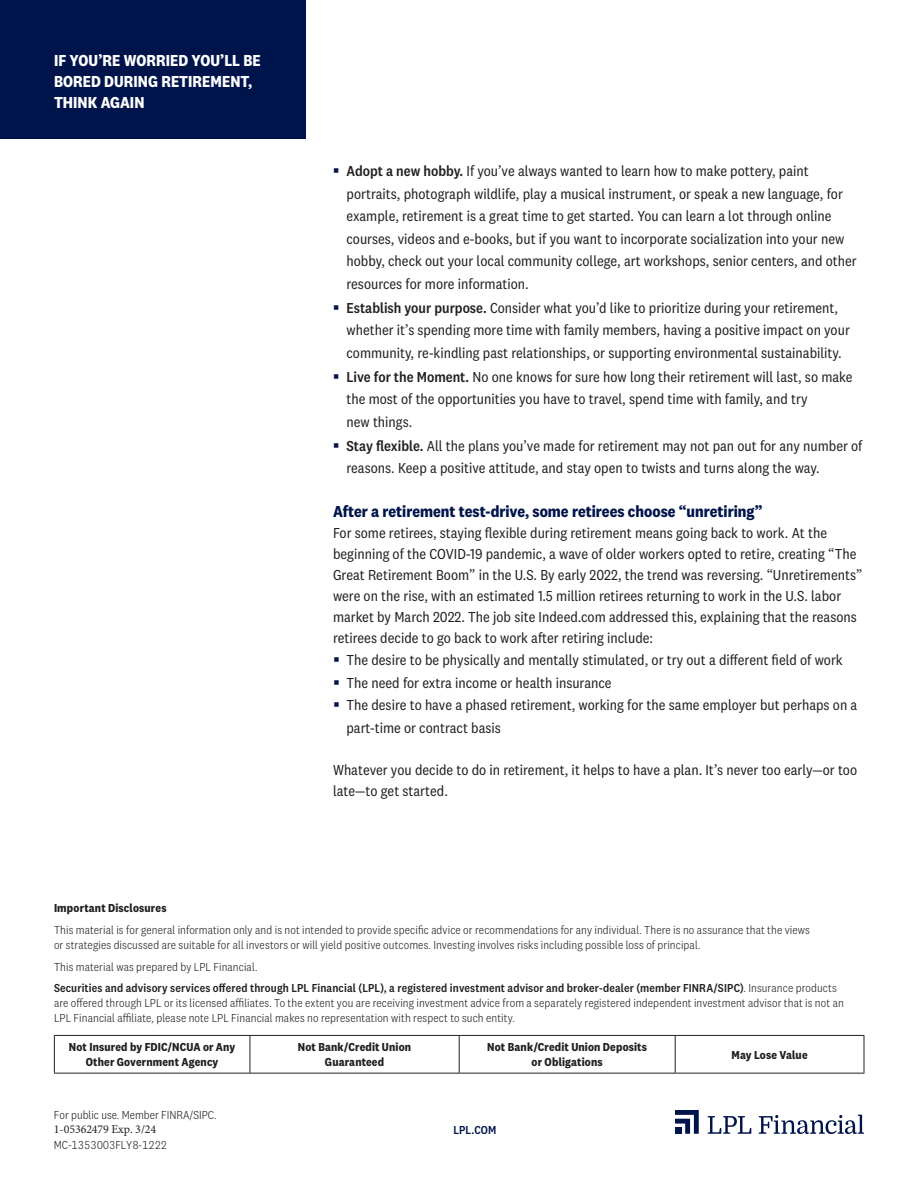
<style>
.page{position:relative;width:918px;height:1188px;background:#fff}
.page>*{position:absolute;margin:0;border:0;box-sizing:border-box;transform-origin:0 0}
.t1{font:700 16.5px "National 2 Narrow";color:#00144c}
.t2{font:700 16.5px/21px "National 2 Narrow";letter-spacing:.005em;color:#fff}
.t3{font:15px/22.5px "National 2 Narrow";color:#231f20}
.t4{font:300 12px/15px "National 2 Narrow";letter-spacing:.01em;color:#231f20}
.t5{font:500 12px/21.8px "National 2 Narrow";letter-spacing:.01em;color:#231f20}
.t6{font:700 12px/15px "National 2 Narrow";letter-spacing:.015em;color:#231f20;text-align:center}
.t7{font:300 12px "National 2 Narrow";letter-spacing:-.01em;color:#231f20}
.t8{font:12px "Minion Pro";letter-spacing:-.01em;color:#231f20}
.t9{font:500 12px "National 2 Narrow";letter-spacing:.01em;color:#00144c}
.s1{font-weight:500}
.s2{font-weight:300}
</style>
<div class="page">
<svg style="left:675px;top:1110px;width:24px;height:24px"></svg>
<div style="left:675px;top:1127px;width:6px;height:7px;background:#00144c"></div>
<svg style="left:708px;top:1116px;width:43px;height:18px"></svg>
<svg style="left:759px;top:1115px;width:105px;height:19px"></svg>
<hr style="left:54px;top:1035px;width:196px;height:1px;background:#231f20">
<hr style="left:54px;top:1036px;width:1px;height:37px;background:#231f20">
<hr style="left:250px;top:1035px;width:209px;height:1px;background:#231f20">
<hr style="left:250px;top:1036px;width:1px;height:37px;background:#231f20">
<hr style="left:459px;top:1035px;width:216px;height:1px;background:#231f20">
<hr style="left:459px;top:1036px;width:1px;height:37px;background:#231f20">
<hr style="left:675px;top:1035px;width:189px;height:1px;background:#231f20">
<hr style="left:675px;top:1036px;width:1px;height:37px;background:#231f20">
<hr style="left:864px;top:1036px;width:1px;height:37px;background:#231f20">
<hr style="left:54px;top:1073px;width:196px;height:1px;background:#231f20">
<hr style="left:250px;top:1073px;width:209px;height:1px;background:#231f20">
<hr style="left:459px;top:1073px;width:216px;height:1px;background:#231f20">
<hr style="left:675px;top:1073px;width:189px;height:1px;background:#231f20">
<div style="left:0;top:0;width:306px;height:139px;background:#00144c"></div>
<p class="t2" style="left:54px;top:49px;width:208px">IF YOU’RE WORRIED YOU’LL BE<br>BORED DURING RETIREMENT,<br>THINK AGAIN</p>
<p class="t3" style="left:346px;top:160px;width:512px"><span class="s1">Adopt a new hobby.</span> If you’ve always wanted to learn how to make pottery, paint portraits, photograph wildlife, play a musical instrument, or speak a new language, for example, retirement is a great time to get started. You can learn a lot through online courses, videos and e-books, but if you want to incorporate socialization into your new hobby, check out your local community college, art workshops, senior centers, and other resources for more information.</p>
<p class="t3" style="left:346px;top:297px;width:505px"><span class="s1">Establish your purpose.</span> Consider what you’d like to prioritize during your retirement, whether it’s spending more time with family members, having a positive impact on your community, re-kindling past relationships, or supporting environmental sustainability.</p>
<p class="t3" style="left:346px;top:366px;width:508px"><span class="s1">Live for the Moment.</span> No one knows for sure how long their retirement will last, so make the most of the opportunities you have to travel, spend time with family, and try<br>new things.</p>
<p class="t3" style="left:346px;top:435px;width:518px"><span class="s1">Stay flexible.</span> All the plans you’ve made for retirement may not pan out for any number of reasons. Keep a positive attitude, and stay open to twists and turns along the way.</p>
<p class="t1" style="left:333px;top:502px;width:431px">After a retirement test-drive, some retirees choose “unretiring”</p>
<p class="t3" style="left:333px;top:522px;width:531px;line-height:21px">For some retirees, staying flexible during retirement means going back to work. At the beginning of the COVID-19 pandemic, a wave of older workers opted to retire, creating “The Great Retirement Boom” in the U.S. By early 2022, the trend was reversing. “Unretirements” were on the rise, with an estimated 1.5 million retirees returning to work in the U.S. labor market by March 2022. The job site Indeed.com addressed this, explaining that the reasons retirees decide to go back to work after retiring include:</p>
<p class="t3" style="left:346px;top:649px;width:512px">The desire to be physically and mentally stimulated, or try out a different field of work The need for extra income or health insurance<br>The desire to have a phased retirement, working for the same employer but perhaps on a part-time or contract basis</p>
<p class="t3" style="left:333px;top:759px;width:526px;line-height:21px">Whatever you decide to do in retirement, it helps to have a plan. It’s never too early—or too late—to get started.</p>
<p class="t6" style="left:54px;top:900px;width:114px">Important Disclosures</p>
<p class="t4" style="left:54px;top:922px;width:758px">This material is for general information only and is not intended to provide specific advice or recommendations for any individual. There is no assurance that the views or strategies discussed are suitable for all investors or will yield positive outcomes. Investing involves risks including possible loss of principal.</p>
<p class="t5" style="left:54px;top:956px;width:784px"><span class="s2">This material was prepared by LPL Financial.<br></span>Securities and advisory services offered through LPL Financial (LPL), a registered investment advisor and broker-dealer (member FINRA/SIPC)<span class="s2">. Insurance products</span></p>
<p class="t4" style="left:54px;top:996px;width:791px">are offered through LPL or its licensed affiliates. To the extent you are receiving investment advice from a separately registered independent investment advisor that is not an<br>LPL Financial affiliate, please note LPL Financial makes no representation with respect to such entity.</p>
<p class="t6" style="left:69px;top:1040px;width:168px">Not Insured by FDIC/NCUA or Any<br>Other Government Agency</p>
<p class="t6" style="left:298px;top:1040px;width:115px">Not Bank/Credit Union<br>Guaranteed</p>
<p class="t6" style="left:487px;top:1040px;width:161px">Not Bank/Credit Union Deposits or Obligations</p>
<p class="t6" style="left:732px;top:1047px;width:78px">May Lose Value</p>
<p class="t4" style="left:54px;top:1107px;width:164px">For public use. Member FINRA/SIPC.</p>
<p class="t8" style="left:54px;top:1121px;width:104px">1-05362479 Exp. 3/24</p>
<p class="t7" style="left:54px;top:1139px;width:115px">MC-1353003FLY8-1222</p>
<p class="t9" style="left:453px;top:1123px;width:44px">LPL.COM</p>
</div>
